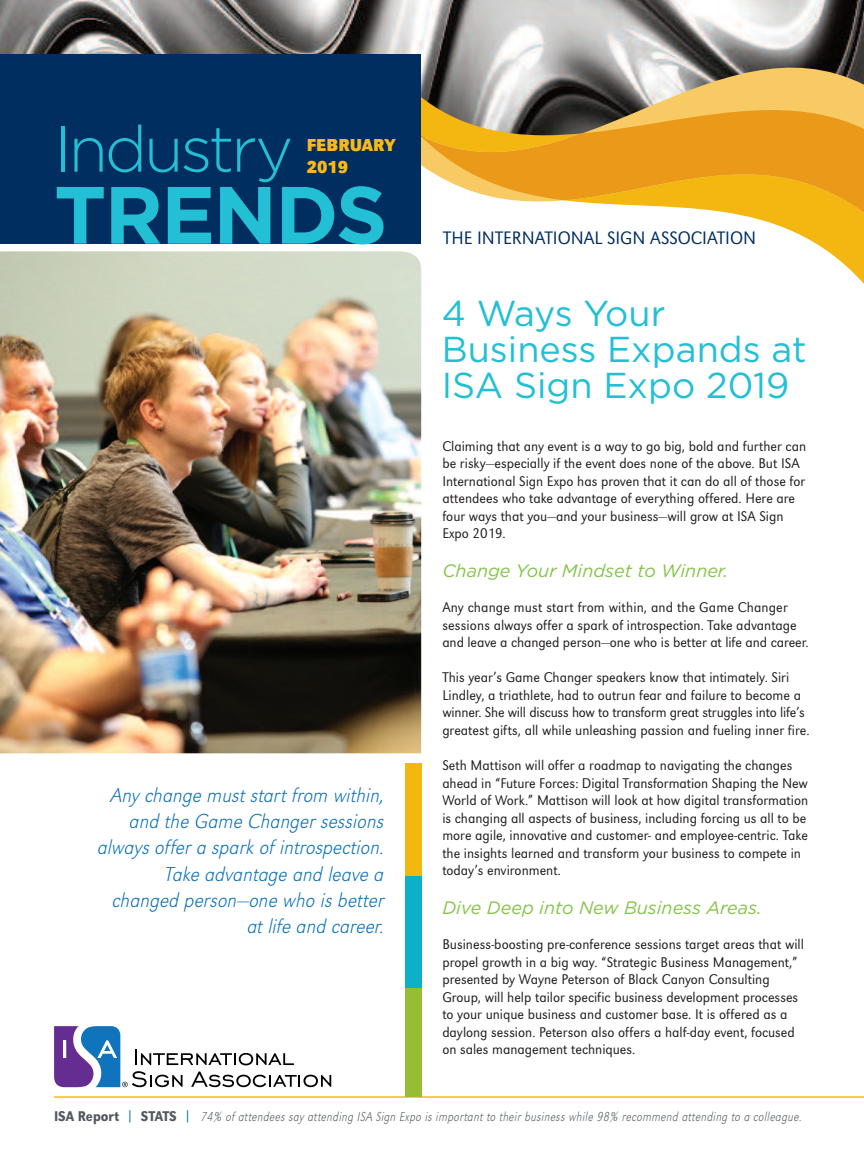
<style>
.page{position:relative;width:864px;height:1175px;background:#fff}
.page>*{position:absolute;margin:0;border:0;box-sizing:border-box;transform-origin:0 0}
.t1{font:700 81px "Gotham";letter-spacing:-.025em;color:#23bfd5}
.t2{font:300 64.5px "Gotham";letter-spacing:-.05em;color:#23bfd5}
.t3{font:36px/36px "Gotham";color:#23bfd5}
.t4{font:italic 300 expanded 21px/26.2px "URW Grotesk Nar";color:#0970b9;text-align:right}
.t5{font:300 18.75px "URW Grotesk Nar";color:#002e60}
.t6{font:italic 18px "Gotham";color:#83c447}
.t7{font:700 18px/21.6px "URW Grotesk Nar";color:#fcb818}
.t8{font:300 14.7px/17.5px "URW Grotesk Nar";color:#231f20}
.t9{font:italic 300 expanded 13.5px "URW Grotesk Nar";letter-spacing:.025em;color:#535860;scale:.9 1}
.s1{font-weight:500;font-style:normal;font-stretch:normal;font-size:14.7px}
.s2{font-weight:500;font-style:normal;font-stretch:normal;font-size:14.7px;color:#0970b9}
</style>
<div class="page">
<svg style="left:54px;top:1026px;width:277px;height:61px"></svg>
<hr style="left:54px;top:1096px;width:810px;height:1px;background:#fcb818">
<img style="left:0;top:0;width:864px;height:67px">
<svg style="left:421px;top:67px;width:443px;height:29px;background:#afa081"></svg>
<svg style="left:421px;top:96px;width:443px;height:171px"></svg>
<svg style="left:421px;top:110px;width:443px;height:103px;background:#e4a836"></svg>
<svg style="left:847px;top:267px;width:17px;height:17px"></svg>
<div style="left:0;top:55px;width:421px;height:189px;background:#002e60"></div>
<div style="left:406px;top:984px;width:15px;height:112px;background:#97bd34"></div>
<div style="left:406px;top:875px;width:15px;height:112px;background:#0cb0c9"></div>
<div style="left:406px;top:763px;width:15px;height:112px;background:#f4b711"></div>
<img style="left:0;top:251px;width:422px;height:502px">
<h2 class="t2" style="left:54px;top:126px;width:241px">Industry</h2>
<h1 class="t1" style="left:54px;top:187px;width:335px">TRENDS</h1>
<p class="t7" style="left:307px;top:134px;width:90px">FEBRUARY<br>2019</p>
<h3 class="t4" style="left:98px;top:781px;width:288px">Any change must start from within, and the Game Changer sessions always offer a spark of introspection.<br>Take advantage and leave a changed person—one who is better at life and career.</h3>
<p class="t5" style="left:443px;top:226px;width:314px">THE INTERNATIONAL SIGN ASSOCIATION</p>
<h3 class="t3" style="left:442px;top:298px;width:366px">4 Ways Your<br>Business Expands at<br>ISA Sign Expo 2019</h3>
<p class="t8" style="left:442px;top:437px;width:365px">Claiming that any event is a way to go big, bold and further can be risky—especially if the event does none of the above. But ISA International Sign Expo has proven that it can do all of those for attendees who take advantage of everything offered. Here are four ways that you—and your business—will grow at ISA Sign Expo 2019.</p>
<p class="t6" style="left:442px;top:564px;width:287px">Change Your Mindset to Winner.</p>
<p class="t8" style="left:442px;top:598px;width:368px">Any change must start from within, and the Game Changer sessions always offer a spark of introspection. Take advantage and leave a changed person—one who is better at life and career.</p>
<p class="t8" style="left:442px;top:668px;width:369px">This year’s Game Changer speakers know that intimately. Siri Lindley, a triathlete, had to outrun fear and failure to become a winner. She will discuss how to transform great struggles into life’s greatest gifts, all while unleashing passion and fueling inner fire.</p>
<p class="t8" style="left:442px;top:756px;width:367px">Seth Mattison will offer a roadmap to navigating the changes ahead in “Future Forces: Digital Transformation Shaping the New World of Work.” Mattison will look at how digital transformation is changing all aspects of business, including forcing us all to be more agile, innovative and customer- and employee-centric. Take the insights learned and transform your business to compete in today’s environment.</p>
<p class="t6" style="left:442px;top:901px;width:321px">Dive Deep into New Business Areas.</p>
<p class="t8" style="left:442px;top:935px;width:363px">Business-boosting pre-conference sessions target areas that will propel growth in a big way. “Strategic Business Management,” presented by Wayne Peterson of Black Canyon Consulting Group, will help tailor specific business development processes to your unique business and customer base. It is offered as a daylong session. Peterson also offers a half-day event, focused on sales management techniques.</p>
<p class="t9" style="left:54px;top:1108px;width:833px"><span class="s1">ISA Report</span> <span class="s2">|</span> <span class="s1">STATS</span> <span class="s2">|</span> 74% of attendees say attending ISA Sign Expo is important to their business while 98% recommend attending to a colleague.</p>
</div>
